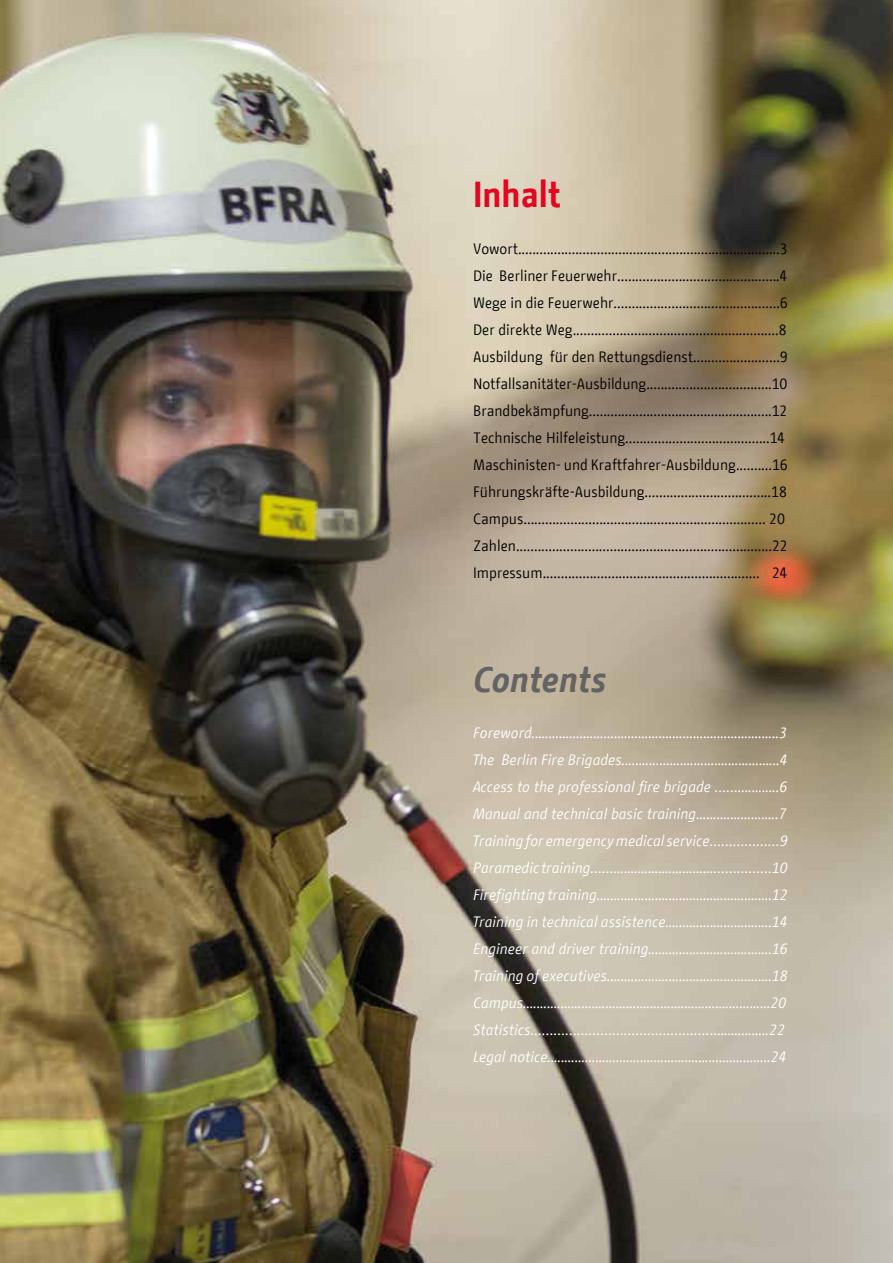
<style>
.page{position:relative;width:893px;height:1263px;background:#fff}
.page>*{position:absolute;margin:0;border:0;box-sizing:border-box;transform-origin:0 0}
.t1{font:italic 700 36px "BMF Change";color:#646363}
.t2{font:700 36px "BMF Change";color:#e40521}
.t3{font:15px/27px "BMF Change";color:#000}
.t4{font:italic 15px/27px "BMF Change";color:#fff}
</style>
<div class="page">
<img style="left:0;top:0;width:893px;height:1263px">
<h1 class="t2" style="left:473px;top:169px;width:89px">Inhalt</h1>
<p class="t3" style="left:473px;top:235px;width:316px">Vowort.........................................................................3<br>Die Berliner Feuerwehr.............................................4<br>Wege in die Feuerwehr..............................................6<br>Der direkte Weg.........................................................8<br>Ausbildung für den Rettungsdienst........................9<br>Notfallsanitäter-Ausbildung...................................10<br>Brandbekämpfung...................................................12<br>Technische Hilfeleistung........................................14<br>Maschinisten- und Kraftfahrer-Ausbildung..........16<br>Führungskräfte-Ausbildung...................................18<br>Campus................................................................... 20<br>Zahlen.......................................................................22<br>Impressum............................................................ 24</p>
<h1 class="t1" style="left:473px;top:654px;width:135px">Contents</h1>
<p class="t4" style="left:473px;top:720px;width:316px">Foreword........................................................................3<br>The Berlin Fire Brigades..............................................4<br>Access to the professional fire brigade ……............6<br>Manual and technical basic training........................7<br>Training for emergency medical service………………9<br>Paramedic training…….............................……………10<br>Firefighting training...................................................12<br>Training in technical assistence...............................14<br>Engineer and driver training....................................16<br>Training of executives................................................18<br>Campus........................................................................20<br>Statistics…………………………………………...............22<br>Legal notice.................................................................24</p>
</div>
